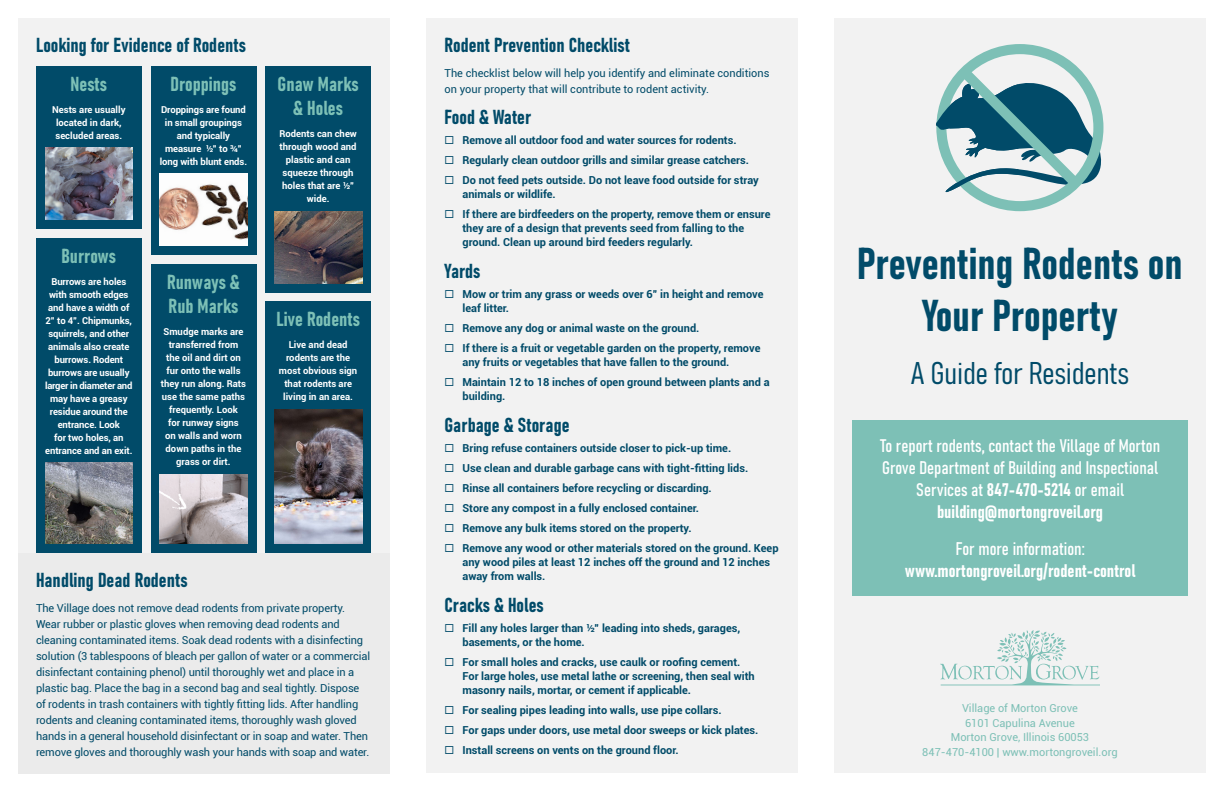
<style>
.page{position:relative;width:1224px;height:792px;background:#fff}
.page>*{position:absolute;margin:0;border:0;box-sizing:border-box;transform-origin:0 0}
.t1{font:44px "Bahnschrift";color:#014b69}
.t2{font:31px "Bahnschrift";color:#014b69}
.t3{font:20px "Bahnschrift";color:#014b69}
.t4{font:20px/24px "Bahnschrift";color:#7dc0b6}
.t5{font:18px/22px "Bahnschrift";color:#fff;text-align:center}
.t6{font:700 11px/14px "Roboto";color:#014b69}
.t7{font:11px/16px "Roboto";letter-spacing:-.01em;color:#014b69}
.t8{font:11px "Roboto";color:#7dc0b6}
.t9{font:700 9.5px/13px "Roboto";letter-spacing:-.005em;color:#fff;text-align:center}
</style>
<div class="page">
<div style="left:426px;top:18px;width:372px;height:756px;background:#f2f2f2"></div>
<div style="left:834px;top:18px;width:372px;height:756px;background:#f2f2f2"></div>
<div style="left:18px;top:18px;width:371px;height:756px;background:#f2f2f2"></div>
<svg style="left:940px;top:630px;width:160px;height:55px"></svg>
<div style="left:936px;top:44px;width:167px;height:167px;border:10px solid #7dc0b6;border-radius:50%"></div>
<svg style="left:936px;top:58px;width:168px;height:139px"></svg>
<div style="left:36px;top:66px;width:106px;height:163px;background:#014b69"></div>
<div style="left:151px;top:264px;width:105px;height:289px;background:#014b69"></div>
<div style="left:151px;top:66px;width:105px;height:189px;background:#014b69"></div>
<div style="left:36px;top:238px;width:106px;height:315px;background:#014b69"></div>
<div style="left:265px;top:66px;width:106px;height:226px;background:#014b69"></div>
<div style="left:265px;top:301px;width:106px;height:252px;background:#014b69"></div>
<img style="left:45px;top:148px;width:88px;height:72px">
<img style="left:45px;top:463px;width:88px;height:81px">
<img style="left:160px;top:475px;width:87px;height:69px">
<img style="left:274px;top:409px;width:88px;height:135px">
<img style="left:160px;top:174px;width:87px;height:72px">
<img style="left:274px;top:211px;width:88px;height:72px">
<div style="left:18px;top:553px;width:371px;height:221px;background:#ebebeb"></div>
<div style="left:852px;top:420px;width:336px;height:175px;background:#7dc0b6"></div>
<p class="t3" style="left:36px;top:30px;width:212px">Looking for Evidence of Rodents</p>
<p class="t4" style="left:71px;top:70px;width:38px">Nests</p>
<p class="t9" style="left:52px;top:102px;width:75px">Nests are usually</p>
<p class="t9" style="left:56px;top:115px;width:67px">located in dark,</p>
<p class="t9" style="left:55px;top:128px;width:68px">secluded areas.</p>
<p class="t4" style="left:171px;top:70px;width:67px">Droppings</p>
<p class="t9" style="left:160px;top:102px;width:89px">Droppings are found in small groupings and typically measure ½” to ¾” long with blunt ends.</p>
<p class="t4" style="left:62px;top:242px;width:56px">Burrows</p>
<p class="t9" style="left:45px;top:274px;width:89px">Burrows are holes with smooth edges and have a width of<br>2” to 4”. Chipmunks, squirrels, and other animals also create burrows. Rodent burrows are usually larger in diameter and may have a greasy residue around the entrance. Look<br>for two holes, an entrance and an exit.</p>
<p class="t4" style="left:167px;top:268px;width:74px">Runways &amp;<br>Rub Marks</p>
<p class="t9" style="left:164px;top:324px;width:81px">Smudge marks are</p>
<p class="t9" style="left:161px;top:337px;width:87px">transferred from the oil and dirt on fur onto the walls they run along. Rats use the same paths frequently. Look<br>for runway signs<br>on walls and worn down paths in the grass or dirt.</p>
<p class="t4" style="left:278px;top:70px;width:83px;text-align:center">Gnaw Marks &amp; Holes</p>
<p class="t9" style="left:279px;top:126px;width:79px">Rodents can chew through wood and plastic and can squeeze through holes that are ½” wide.</p>
<p class="t4" style="left:276px;top:306px;width:85px">Live Rodents</p>
<p class="t9" style="left:279px;top:338px;width:80px">Live and dead rodents are the most obvious sign that rodents are living in an area.</p>
<p class="t3" style="left:36px;top:564px;width:153px">Handling Dead Rodents</p>
<p class="t7" style="left:36px;top:599px;width:336px">The Village does not remove dead rodents from private property.<br>Wear rubber or plastic gloves when removing dead rodents and cleaning contaminated items. Soak dead rodents with a disinfecting solution (3 tablespoons of bleach per gallon of water or a commercial disinfectant containing phenol) until thoroughly wet and place in a plastic bag. Place the bag in a second bag and seal tightly. Dispose of rodents in trash containers with tightly fitting lids. After handling rodents and cleaning contaminated items, thoroughly wash gloved hands in a general household disinfectant or in soap and water. Then remove gloves and thoroughly wash your hands with soap and water.</p>
<p class="t3" style="left:444px;top:30px;width:187px">Rodent Prevention Checklist</p>
<p class="t7" style="left:444px;top:65px;width:326px">The checklist below will help you identify and eliminate conditions on your property that will contribute to rodent activity.</p>
<p class="t3" style="left:444px;top:102px;width:88px">Food &amp; Water</p>
<p class="t6" style="left:462px;top:133px;width:276px">Remove all outdoor food and water sources for rodents.</p>
<p class="t6" style="left:462px;top:153px;width:288px">Regularly clean outdoor grills and similar grease catchers.</p>
<p class="t6" style="left:462px;top:173px;width:298px">Do not feed pets outside. Do not leave food outside for stray animals or wildlife.</p>
<p class="t6" style="left:462px;top:207px;width:309px">If there are birdfeeders on the property, remove them or ensure they are of a design that prevents seed from falling to the ground. Clean up around bird feeders regularly.</p>
<p class="t3" style="left:444px;top:256px;width:37px">Yards</p>
<p class="t6" style="left:462px;top:287px;width:303px">Mow or trim any grass or weeds over 6” in height and remove leaf litter.</p>
<p class="t6" style="left:462px;top:321px;width:238px">Remove any dog or animal waste on the ground.</p>
<p class="t6" style="left:462px;top:341px;width:299px">If there is a fruit or vegetable garden on the property, remove any fruits or vegetables that have fallen to the ground.</p>
<p class="t6" style="left:462px;top:375px;width:309px">Maintain 12 to 18 inches of open ground between plants and a building.</p>
<p class="t3" style="left:444px;top:410px;width:127px">Garbage &amp; Storage</p>
<p class="t6" style="left:462px;top:441px;width:270px">Bring refuse containers outside closer to pick-up time.</p>
<p class="t6" style="left:462px;top:461px;width:287px">Use clean and durable garbage cans with tight-fitting lids.</p>
<p class="t6" style="left:462px;top:481px;width:251px">Rinse all containers before recycling or discarding.</p>
<p class="t6" style="left:462px;top:501px;width:238px">Store any compost in a fully enclosed container.</p>
<p class="t6" style="left:462px;top:521px;width:231px">Remove any bulk items stored on the property.</p>
<p class="t6" style="left:462px;top:541px;width:318px">Remove any wood or other materials stored on the ground. Keep any wood piles at least 12 inches off the ground and 12 inches away from walls.</p>
<p class="t3" style="left:444px;top:590px;width:101px">Cracks &amp; Holes</p>
<p class="t6" style="left:462px;top:621px;width:279px">Fill any holes larger than ½” leading into sheds, garages, basements, or the home.</p>
<p class="t6" style="left:462px;top:655px;width:294px">For small holes and cracks, use caulk or roofing cement.<br>For large holes, use metal lathe or screening, then seal with masonry nails, mortar, or cement if applicable.</p>
<p class="t6" style="left:462px;top:703px;width:261px">For sealing pipes leading into walls, use pipe collars.</p>
<p class="t6" style="left:462px;top:723px;width:297px">For gaps under doors, use metal door sweeps or kick plates.</p>
<p class="t6" style="left:462px;top:743px;width:218px">Install screens on vents on the ground floor.</p>
<p class="t1" style="left:857px;top:230px;width:327px">Preventing Rodents on</p>
<p class="t1" style="left:922px;top:282px;width:197px">Your Property</p>
<p class="t2" style="left:911px;top:350px;width:219px">A Guide for Residents</p>
<p class="t5" style="left:880px;top:434px;width:281px">To report rodents, contact the Village of Morton<br>Grove Department of Building and Inspectional<br>Services at 847-470-5214 or email</p>
<p class="t5" style="left:937px;top:500px;width:167px">building@mortongroveil.org</p>
<p class="t5" style="left:956px;top:537px;width:131px">For more information:</p>
<p class="t5" style="left:905px;top:559px;width:232px">www.mortongroveil.org/rodent-control</p>
<p class="t8" style="left:962px;top:700px;width:117px">Village of Morton Grove</p>
<p class="t8" style="left:965px;top:715px;width:111px">6101 Capulina Avenue</p>
<p class="t8" style="left:951px;top:729px;width:140px">Morton Grove, Illinois 60053</p>
<p class="t8" style="left:922px;top:744px;width:197px">847-470-4100 | www.mortongroveil.org</p>
</div>
